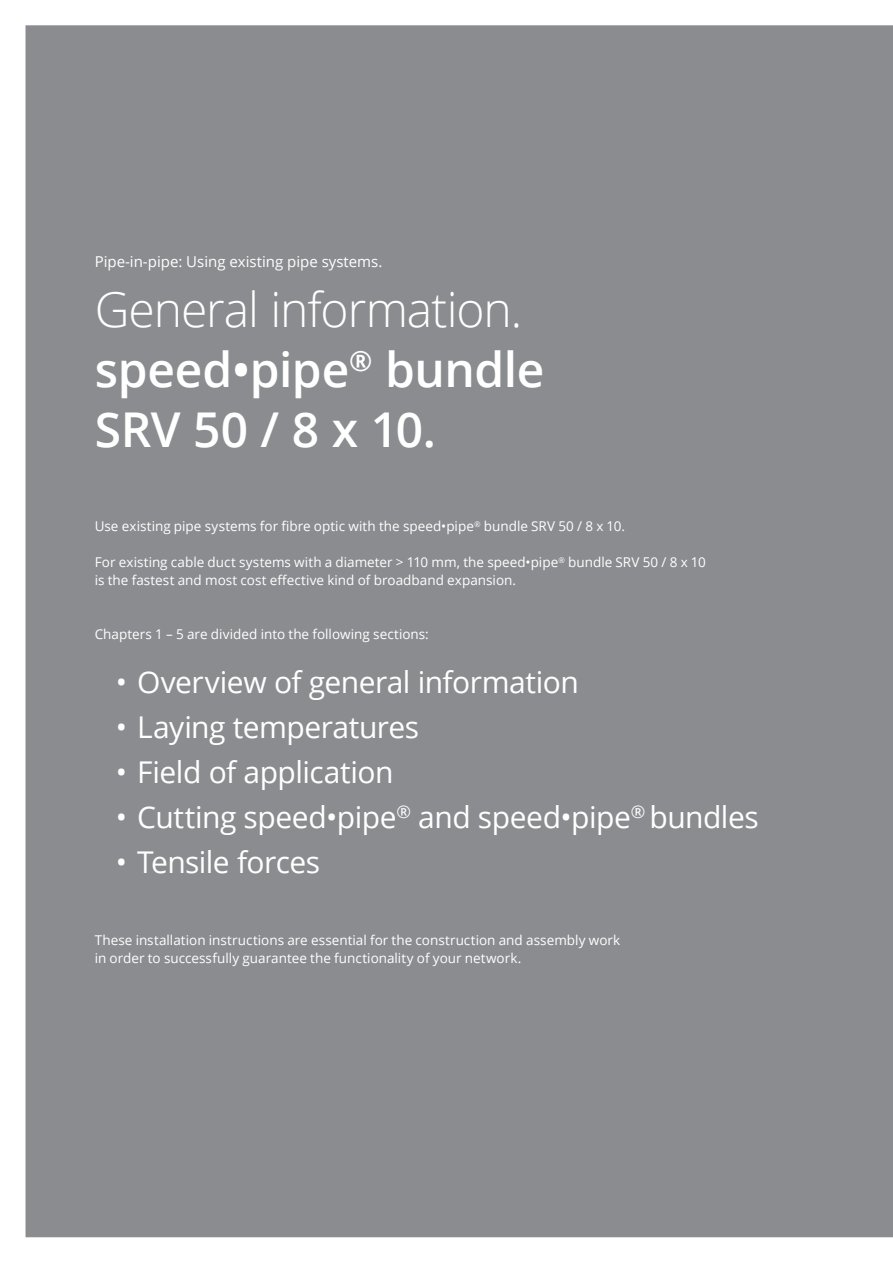
<style>
.page{position:relative;width:893px;height:1263px;background:#fff}
.page>*{position:absolute;margin:0;border:0;box-sizing:border-box;transform-origin:0 0}
.t1{font:600 48px/60px "Open Sans";letter-spacing:-.01em;color:#fff}
.t2{font:300 48px "Open Sans";letter-spacing:-.02em;color:#fff}
.t3{font:30px "Open Sans";letter-spacing:-.015em;color:#fff}
.t4{font:15px "Open Sans";color:#fff}
.t5{font:13.5px "Open Sans";color:#fff}
</style>
<div class="page">
<div style="left:25px;top:25px;width:868px;height:1213px;background:#8a8c8f"></div>
<p class="t4" style="left:95px;top:252px;width:289px">Pipe-in-pipe: Using existing pipe systems.</p>
<p class="t2" style="left:95px;top:277px;width:429px">General information.</p>
<p class="t1" style="left:95px;top:339px;width:451px">speed•pipe<sup>®</sup> bundle<br>SRV 50 / 8 x 10.</p>
<p class="t5" style="left:95px;top:517px;width:532px">Use existing pipe systems for fibre optic with the speed•pipe<sup>®</sup> bundle SRV 50 / 8 x 10.</p>
<p class="t5" style="left:95px;top:553px;width:613px">For existing cable duct systems with a diameter &gt; 110 mm, the speed•pipe<sup>®</sup> bundle SRV 50 / 8 x 10</p>
<p class="t5" style="left:95px;top:571px;width:423px">is the fastest and most cost effective kind of broadband expansion.</p>
<p class="t5" style="left:95px;top:625px;width:336px">Chapters 1 – 5 are divided into the following sections:</p>
<p class="t3" style="left:116px;top:662px;width:464px">• Overview of general information</p>
<p class="t3" style="left:116px;top:707px;width:305px">• Laying temperatures</p>
<p class="t3" style="left:116px;top:752px;width:279px">• Field of application</p>
<p class="t3" style="left:116px;top:797px;width:644px">• Cutting speed•pipe<sup>®</sup> and speed•pipe<sup>®</sup> bundles</p>
<p class="t3" style="left:116px;top:842px;width:206px">• Tensile forces</p>
<p class="t5" style="left:95px;top:931px;width:527px">These installation instructions are essential for the construction and assembly work</p>
<p class="t5" style="left:95px;top:949px;width:428px">in order to successfully guarantee the functionality of your network.</p>
</div>
